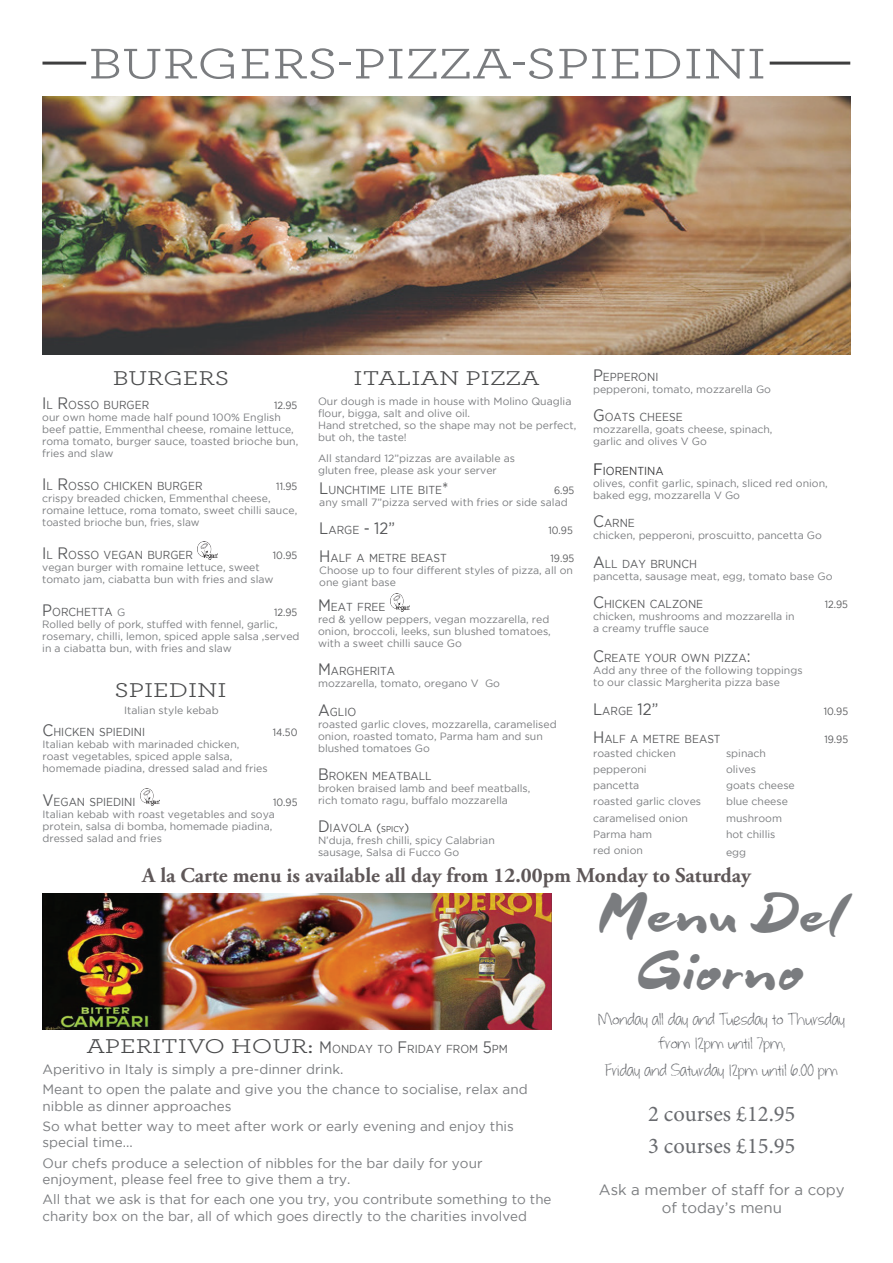
<style>
.page{position:relative;width:893px;height:1263px;background:#fff}
.page>*{position:absolute;margin:0;border:0;box-sizing:border-box;transform-origin:0 0}
.t1{font:48px/57.6px "De Borstel Brush Reduced";color:#7a7c7f;text-align:center}
.t2{font:45px "Archer";color:#7a7c7f;scale:1.25 1}
.t3{font:22.5px/31.2px "Minion Pro";color:#696b6f}
.t4{font:700 21px "Adobe Garamond Pro";color:#5e5758}
.t5{font:21px "Archer";color:#4b4c4d;scale:1.25 1}
.t6{font:19.5px/23.4px "whateverittakes";color:#696b6f;text-align:center}
.t7{font:16.5px "Gotham";color:#57585a;scale:.9 1}
.t8{font:15px/18px "Gotham";color:#7a7c7f;text-align:center}
.t9{font:13.5px/20.4px "Gotham";color:#7a7c7f}
.t10{font:11.55px "Gotham";color:#57585a;scale:.9 1}
.t11{font:11.55px "Gotham";color:#373739;scale:.9 1}
.t12{font:10.5px/12px "Gotham";color:#7a7c7f}
.t13{font:10.5px "Gotham";color:#57585a;scale:.9 1}
.s1{font-size:16.5px}
.s2{font-size:10.5px;color:#7a7c7f}
.s3{font-size:11.55px}
.s4{font-size:12px;color:#414243}
.s5{font-size:8.4px;color:#414243}
.s6{font-family:"Archer";font-size:21px;color:#4b4c4d}
</style>
<div class="page">
<img style="left:197px;top:542px;width:20px;height:17px">
<img style="left:390px;top:594px;width:20px;height:17px">
<img style="left:42px;top:893px;width:509px;height:136px">
<hr style="left:770px;top:62px;width:80px;height:3px;background:#3e3e3f">
<img style="left:43px;top:97px;width:807px;height:257px">
<img style="left:140px;top:788px;width:20px;height:18px">
<hr style="left:42px;top:62px;width:44px;height:3px;background:#3e3e3f">
<h2 class="t2" style="left:88px;top:32px;width:544px">BURGERS-PIZZA-SPIEDINI</h2>
<p class="t10" style="left:593px;top:370px;width:74px"><span class="s1">P</span>EPPERONI</p>
<p class="t12" style="left:593px;top:383px;width:179px">pepperoni, tomato, mozzarella Go</p>
<p class="t10" style="left:593px;top:410px;width:101px"><span class="s1">G</span> OATS CH EESE</p>
<p class="t12" style="left:593px;top:423px;width:181px">mozzarella, goats cheese, spinach, garlic and olives V Go</p>
<p class="t11" style="left:593px;top:464px;width:80px"><span class="s1">F</span>IORENTINA</p>
<p class="t12" style="left:593px;top:477px;width:236px">olives, confit garlic, spinach, sliced red onion, baked egg, mozzarella V Go</p>
<p class="t10" style="left:593px;top:517px;width:48px"><span class="s1">C</span>ARNE</p>
<p class="t12" style="left:593px;top:529px;width:230px">chicken, pepperoni, proscuitto, pancetta Go</p>
<p class="t10" style="left:593px;top:557px;width:115px"><span class="s1">A</span>LL DAY BRUNCH</p>
<p class="t12" style="left:593px;top:570px;width:241px">pancetta, sausage meat, egg, tomato base Go</p>
<p class="t10" style="left:593px;top:597px;width:124px"><span class="s1">C</span>H ICKEN CALZONE</p>
<p class="t13" style="left:825px;top:598px;width:27px">12.95</p>
<p class="t12" style="left:593px;top:610px;width:203px">chicken, mushrooms and mozzarella in a creamy truffle sauce</p>
<h3 class="t5" style="left:113px;top:364px;width:95px">BURGERS</h3>
<h3 class="t5" style="left:354px;top:364px;width:150px">ITALIAN PIZZA</h3>
<p class="t12" style="left:318px;top:395px;width:260px">Our dough is made in house with Molino Quaglia flour, bigga, salt and olive oil.<br>Hand stretched, so the shape may not be perfect, but oh, the taste!</p>
<p class="t10" style="left:42px;top:399px;width:120px"><span class="s1">I</span> L <span class="s1">R</span>OSSO BURGER</p>
<p class="t13" style="left:274px;top:400px;width:27px">12.95</p>
<p class="t12" style="left:42px;top:411px;width:258px">our own home made half pound 100% English beef pattie, Emmenthal cheese, romaine lettuce, roma tomato, burger sauce, toasted brioche bun, fries and slaw</p>
<p class="t10" style="left:42px;top:479px;width:180px"><span class="s1">I</span> L <span class="s1">R</span>OSSO CH ICKEN BURGER</p>
<p class="t13" style="left:276px;top:480px;width:25px">11.95</p>
<p class="t12" style="left:42px;top:492px;width:256px">crispy breaded chicken, Emmenthal cheese, romaine lettuce, roma tomato, sweet chilli sauce, toasted brioche bun, fries, slaw</p>
<p class="t10" style="left:42px;top:549px;width:169px"><span class="s1">I</span> L <span class="s1">R</span>OSSO VEGAN BURGER</p>
<p class="t13" style="left:273px;top:550px;width:29px">10.95</p>
<p class="t12" style="left:42px;top:561px;width:233px">vegan burger with romaine lettuce, sweet tomato jam, ciabatta bun with fries and slaw</p>
<p class="t10" style="left:42px;top:605px;width:94px"><span class="s1">P</span>ORCH ETTA <span class="s2">G</span></p>
<p class="t13" style="left:274px;top:606px;width:27px">12.95</p>
<p class="t12" style="left:42px;top:618px;width:259px">Rolled belly of pork, stuffed with fennel, garlic, rosemary, chilli, lemon, spiced apple salsa ,served in a ciabatta bun, with fries and slaw</p>
<p class="t12" style="left:318px;top:452px;width:199px">All standard 12”pizzas are available as gluten free, please ask your server</p>
<p class="t10" style="left:319px;top:483px;width:145px"><span class="s1">L</span>UNCHTIME LITE BITE<span class="s1">*</span></p>
<p class="t13" style="left:554px;top:484px;width:24px">6.95</p>
<p class="t12" style="left:319px;top:496px;width:250px">any small 7”pizza served with fries or side salad</p>
<h3 class="t7" style="left:319px;top:519px;width:86px">L<span class="s3">ARGE</span> - 12”</h3>
<p class="t13" style="left:548px;top:525px;width:29px">10.95</p>
<p class="t10" style="left:319px;top:552px;width:143px"><span class="s1">H</span>ALF A METRE BEAST</p>
<p class="t13" style="left:551px;top:553px;width:28px">19.95</p>
<p class="t12" style="left:319px;top:565px;width:255px">Choose up to four different styles of pizza, all on one giant base</p>
<p class="t10" style="left:318px;top:601px;width:77px"><span class="s1">M</span> EAT FREE</p>
<p class="t12" style="left:318px;top:613px;width:234px">red &amp; yellow peppers, vegan mozzarella, red onion, broccoli, leeks, sun blushed tomatoes, with a sweet chilli sauce Go</p>
<p class="t10" style="left:318px;top:665px;width:87px"><span class="s1">M</span>ARGH ERITA</p>
<p class="t12" style="left:318px;top:678px;width:184px">mozzarella, tomato, oregano V Go</p>
<p class="t10" style="left:318px;top:705px;width:44px"><span class="s1">A</span>GLIO</p>
<p class="t12" style="left:318px;top:718px;width:240px">roasted garlic cloves, mozzarella, caramelised onion, roasted tomato, Parma ham and sun blushed tomatoes Go</p>
<p class="t10" style="left:318px;top:770px;width:128px"><span class="s1">B</span> ROKEN MEATBALL</p>
<p class="t12" style="left:318px;top:782px;width:214px">broken braised lamb and beef meatballs, rich tomato ragu, buffalo mozzarella</p>
<p class="t10" style="left:318px;top:822px;width:103px"><span class="s1">D</span> IAVOLA <span class="s4">(</span><span class="s5">SPICY</span><span class="s4">)</span></p>
<p class="t12" style="left:318px;top:834px;width:178px">N’duja, fresh chilli, spicy Calabrian sausage, Salsa di Fucco Go</p>
<h3 class="t4" style="left:142px;top:863px;width:610px">A la Carte menu is available all day from 12.00pm Monday to Saturday</h3>
<p class="t10" style="left:593px;top:652px;width:176px"><span class="s1">C</span>REATE YOUR OWN PIZZA<span class="s1">:</span></p>
<p class="t12" style="left:593px;top:664px;width:211px">Add any three of the following toppings to our classic Margherita pizza base</p>
<h3 class="t7" style="left:593px;top:700px;width:74px">L<span class="s3">ARGE</span> 12”</h3>
<p class="t13" style="left:824px;top:705px;width:29px">10.95</p>
<p class="t10" style="left:593px;top:732px;width:143px"><span class="s1">H</span>ALF A METRE BEAST</p>
<p class="t13" style="left:824px;top:733px;width:28px">19.95</p>
<h3 class="t5" style="left:115px;top:676px;width:91px">SPIEDINI</h3>
<p class="t10" style="left:42px;top:726px;width:116px"><span class="s1">C</span>H ICKEN SPIEDINI</p>
<p class="t13" style="left:273px;top:727px;width:29px">14.50</p>
<p class="t12" style="left:42px;top:738px;width:227px">Italian kebab with marinaded chicken, roast vegetables, spiced apple salsa, homemade piadina, dressed salad and fries</p>
<p class="t10" style="left:42px;top:795px;width:105px"><span class="s1">V</span>EGAN SPIEDINI</p>
<p class="t13" style="left:273px;top:796px;width:29px">10.95</p>
<p class="t12" style="left:42px;top:808px;width:234px">Italian kebab with roast vegetables and soya protein, salsa di bomba, homemade piadina, dressed salad and fries</p>
<p class="t12" style="left:124px;top:704px;width:96px">Italian style kebab</p>
<p class="t12" style="left:593px;top:745px;width:110px;line-height:16.2px">roasted chicken pepperoni<br>pancetta<br>roasted garlic cloves caramelised onion<br>Parma ham<br>red onion</p>
<p class="t12" style="left:726px;top:745px;width:70px;line-height:16.2px">spinach olives<br>goats cheese blue cheese mushroom hot chillis</p>
<p class="t12" style="left:726px;top:846px;width:22px">egg</p>
<p class="t10" style="left:86px;top:1042px;width:470px"><span class="s6">APERITIVO HOUR:</span> <span class="s1">M</span> ONDAY TO <span class="s1">F</span> RIDAY FROM <span class="s1">5</span>PM</p>
<p class="t9" style="left:43px;top:1059px;width:487px">Aperitivo in Italy is simply a pre-dinner drink.<br>Meant to open the palate and give you the chance to socialise, relax and</p>
<p class="t9" style="left:43px;top:1095px;width:473px">nibble as dinner approaches<br>So what better way to meet after work or early evening and enjoy this</p>
<p class="t9" style="left:43px;top:1132px;width:441px">special time...<br>Our chefs produce a selection of nibbles for the bar daily for your</p>
<p class="t9" style="left:43px;top:1169px;width:510px">enjoyment, please feel free to give them a try.<br>All that we ask is that for each one you try, you contribute something to the</p>
<p class="t9" style="left:43px;top:1205px;width:486px">charity box on the bar, all of which goes directly to the charities involved</p>
<h1 class="t1" style="left:599px;top:885px;width:246px">Menu Del<br>Giorno</h1>
<h3 class="t6" style="left:598px;top:1007px;width:248px">Monday all day and Tuesday to Thursday from 12pm until 7pm,</h3>
<h3 class="t6" style="left:605px;top:1058px;width:234px">Friday and Saturday 12pm until 6.00 pm</h3>
<h3 class="t3" style="left:648px;top:1099px;width:149px">2 courses £12.95<br>3 courses £15.95</h3>
<h3 class="t8" style="left:599px;top:1180px;width:247px">Ask a member of staff for a copy of today’s menu</h3>
</div>
